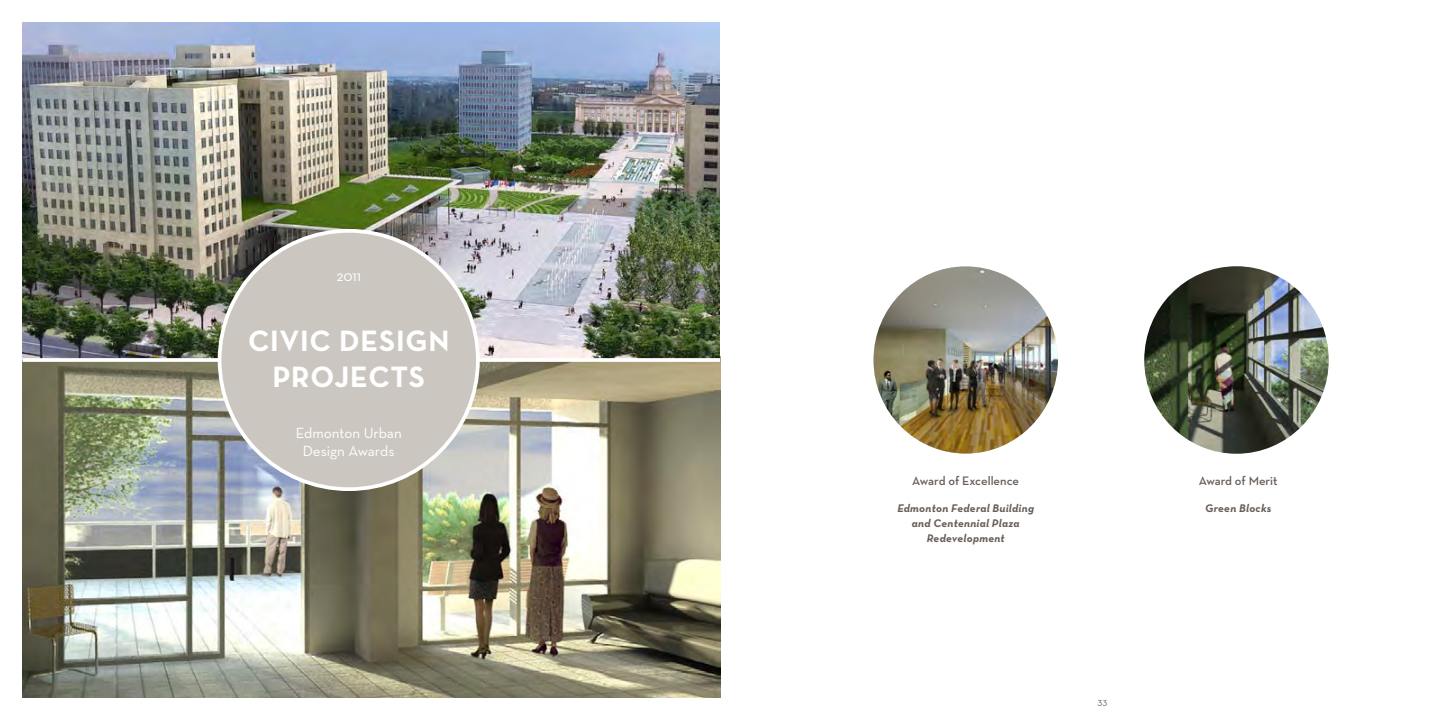
<style>
.page{position:relative;width:1440px;height:720px;background:#fff}
.page>*{position:absolute;margin:0;border:0;box-sizing:border-box;transform-origin:0 0}
.t1{font:700 30px/36px "Neutra Text";letter-spacing:.025em;color:#fff}
.t2{font:15px/18px "Neutra Text";color:#fff;text-align:center}
.t3{font:600 12.5px "Neutra Text";letter-spacing:-.005em;color:#665d58}
.t4{font:italic 700 11.25px/15px "Neutra Text";letter-spacing:.025em;color:#665d58;text-align:center}
.t5{font:10px "Neutra Text";color:#6a6f7c}
</style>
<div class="page">
<img style="left:22px;top:357px;width:699px;height:341px">
<img style="left:22px;top:22px;width:698px;height:336px">
<img style="left:873px;top:266px;width:185px;height:188px">
<img style="left:1144px;top:266px;width:185px;height:188px">
<svg style="left:22px;top:358px;width:698px;height:4px"></svg>
<div style="left:220px;top:231px;width:258px;height:258px;background:#cbc7c0;border-radius:50%"></div>
<h2 class="t2" style="left:336px;top:266px;width:26px">2011</h2>
<h1 class="t1" style="left:272px;top:322px;width:178px;text-indent:-24px">CIVIC DESIGN<br>PROJEC</h1>
<h1 class="t1" style="left:391px;top:358px;width:36px">TS</h1>
<h2 class="t2" style="left:296px;top:424px;width:108px">Edmonton Urban<br>Design Awards</h2>
<p class="t3" style="left:912px;top:473px;width:108px">Award of Excellence</p>
<p class="t4" style="left:897px;top:500px;width:138px">Edmonton Federal Building and Centennial Plaza<br>Redevelopment</p>
<p class="t5" style="left:1098px;top:695px;width:11px">33</p>
<p class="t3" style="left:1199px;top:473px;width:80px">Award of Merit</p>
<p class="t4" style="left:1205px;top:500px;width:68px">Green Blocks</p>
</div>
